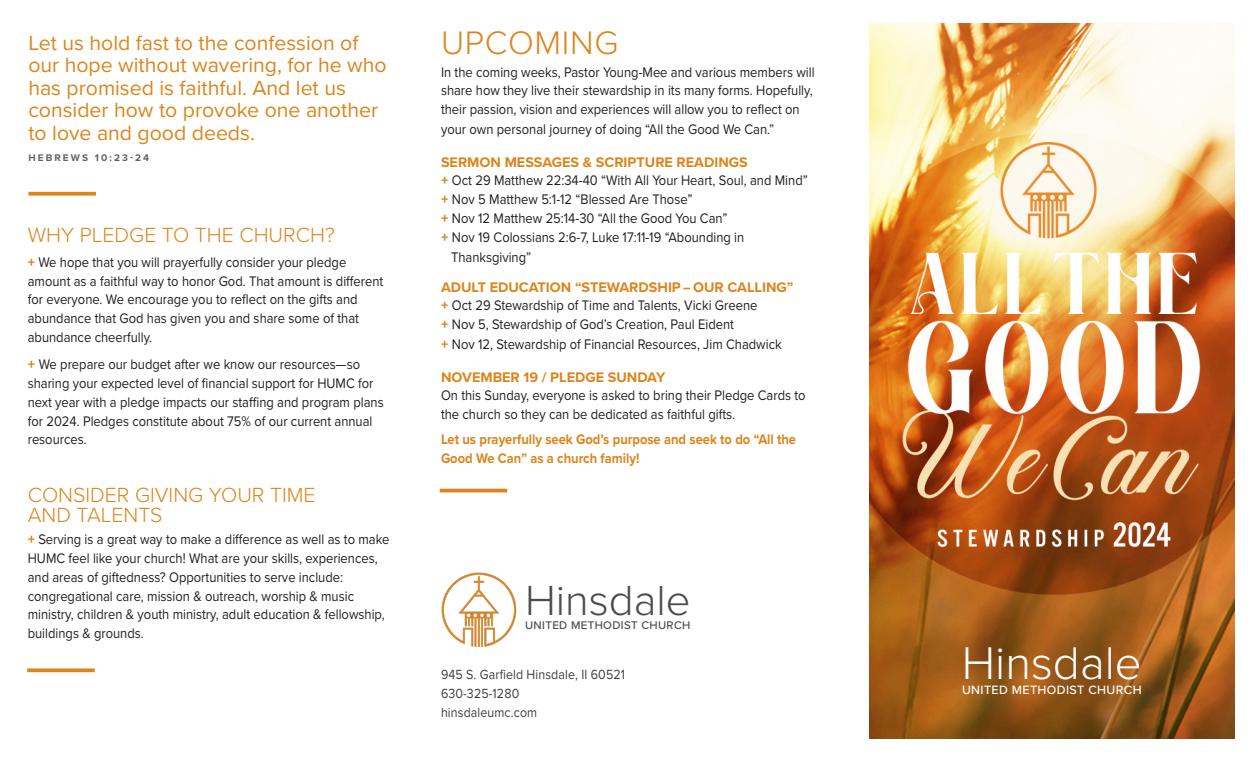
<style>
.page{position:relative;width:1260px;height:765px;background:#fff}
.page>*{position:absolute;margin:0;border:0;box-sizing:border-box;transform-origin:0 0}
.t1{font:300 47.5px "Proxima Nova";color:#fff}
.t2{font:300 43.75px "Proxima Nova";color:#4b4c4d}
.t3{font:300 33.75px "Proxima Nova";letter-spacing:.02em;color:#dc851b}
.t4{font:21.25px/22.5px "Proxima Nova";color:#dc851b}
.t5{font:300 21.25px/20px "Proxima Nova";color:#dc851b}
.t6{font:14.38px/18.8px "Proxima Nova";color:#231f20;scale:.9 1}
.t7{font:700 14.38px/18.8px "Proxima Nova";color:#dc851b;scale:.9 1}
.t8{font:700 14.38px "Proxima Nova";color:#dc851b}
.t9{font:13.75px "Proxima Nova";letter-spacing:.01em;color:#3e3e3f;scale:.9 1}
.t10{font:500 12.5px "Proxima Nova";letter-spacing:.03em;color:#fff}
.t11{font:500 11.5px "Proxima Nova";letter-spacing:.03em;color:#4b4c4d}
.t12{font:700 10px "Proxima Nova";letter-spacing:.21em;color:#636366}
.s1{font-family:"Proxima Nova Extrabld";color:#dc851b}
.s2{font-weight:700;color:#dc851b}
</style>
<div class="page">
<hr style="left:440px;top:489px;width:67px;height:3px;background:#dc851b">
<img style="left:869px;top:23px;width:366px;height:716px">
<svg style="left:28px;top:192px;width:68px;height:4px"></svg>
<img style="left:441px;top:572px;width:76px;height:74px">
<svg style="left:27px;top:668px;width:68px;height:4px"></svg>
<p class="t4" style="left:28px;top:32px;width:360px">Let us hold fast to the confession of our hope without wavering, for he who has promised is faithful. And let us consider how to provoke one another to love and good deeds.</p>
<p class="t12" style="left:28px;top:151px;width:122px">HEBREWS 10:23-24</p>
<p class="t5" style="left:28px;top:225px;width:309px">WHY PLEDGE TO THE CHURCH?</p>
<p class="t6" style="left:28px;top:253px;width:397px"><span class="s1">+</span> We hope that you will prayerfully consider your pledge amount as a faithful way to honor God. That amount is different for everyone. We encourage you to reflect on the gifts and abundance that God has given you and share some of that abundance cheerfully.</p>
<p class="t6" style="left:28px;top:355px;width:397px"><span class="s1">+</span> We prepare our budget after we know our resources—so sharing your expected level of financial support for HUMC for next year with a pledge impacts our staffing and program plans for 2024. Pledges constitute about 75% of our current annual resources.</p>
<p class="t5" style="left:28px;top:485px;width:289px">CONSIDER GIVING YOUR TIME<br>AND TALENTS</p>
<p class="t6" style="left:28px;top:530px;width:403px"><span class="s1">+</span> Serving is a great way to make a difference as well as to make HUMC feel like your church! What are your skills, experiences, and areas of giftedness? Opportunities to serve include: congregational care, mission &amp; outreach, worship &amp; music ministry, children &amp; youth ministry, adult education &amp; fellowship, buildings &amp; grounds.</p>
<p class="t3" style="left:441px;top:23px;width:179px">UPCOMING</p>
<p class="t6" style="left:441px;top:63px;width:417px;line-height:19.1px">In the coming weeks, Pastor Young-Mee and various members will share how they live their stewardship in its many forms. Hopefully, their passion, vision and experiences will allow you to reflect on your own personal journey of doing “All the Good We Can.”</p>
<p class="t6" style="left:441px;top:153px;width:409px"><span class="s2">SERMON MESSAGES &amp; SCRIPTURE READINGS<br></span><span class="s1">+</span> Oct 29 Matthew 22:34-40 “With All Your Heart, Soul, and Mind”</p>
<p class="t6" style="left:441px;top:190px;width:281px"><span class="s1">+</span> Nov 5 Matthew 5:1-12 “Blessed Are Those”</p>
<p class="t6" style="left:441px;top:209px;width:320px"><span class="s1">+</span> Nov 12 Matthew 25:14-30 “All the Good You Can”</p>
<p class="t6" style="left:451px;top:227px;width:327px;line-height:20px;text-indent:-10px"><span class="s1">+</span> Nov 19 Colossians 2:6-7, Luke 17:11-19 “Abounding in<br>Thanksgiving”</p>
<p class="t8" style="left:441px;top:278px;width:354px">ADULT EDUCATION “STEWARDSHIP -- OUR CALLING”</p>
<p class="t6" style="left:441px;top:296px;width:353px"><span class="s1">+</span> Oct 29 Stewardship of Time and Talents, Vicki Greene</p>
<p class="t6" style="left:441px;top:315px;width:327px"><span class="s1">+</span> Nov 5, Stewardship of God’s Creation, Paul Eident</p>
<p class="t6" style="left:441px;top:335px;width:380px"><span class="s1">+</span> Nov 12, Stewardship of Financial Resources, Jim Chadwick</p>
<p class="t6" style="left:441px;top:368px;width:407px"><span class="s2">NOVEMBER 19 / PLEDGE SUNDAY<br></span>On this Sunday, everyone is asked to bring their Pledge Cards to the church so they can be dedicated as faithful gifts.</p>
<p class="t7" style="left:441px;top:430px;width:396px">Let us prayerfully seek God’s purpose and seek to do “All the<br>Good We Can” as a church family!</p>
<p class="t2" style="left:525px;top:574px;width:167px">Hinsdale</p>
<p class="t11" style="left:525px;top:618px;width:167px">UNITED METHODIST CHURCH</p>
<p class="t9" style="left:441px;top:667px;width:206px">945 S. Garfield Hinsdale, II 60521</p>
<p class="t9" style="left:441px;top:685px;width:88px">630-325-1280</p>
<p class="t9" style="left:441px;top:704px;width:108px">hinsdaleumc.com</p>
<p class="t1" style="left:962px;top:635px;width:181px">Hinsdale</p>
<p class="t10" style="left:962px;top:682px;width:181px">UNITED METHODIST CHURCH</p>
</div>
